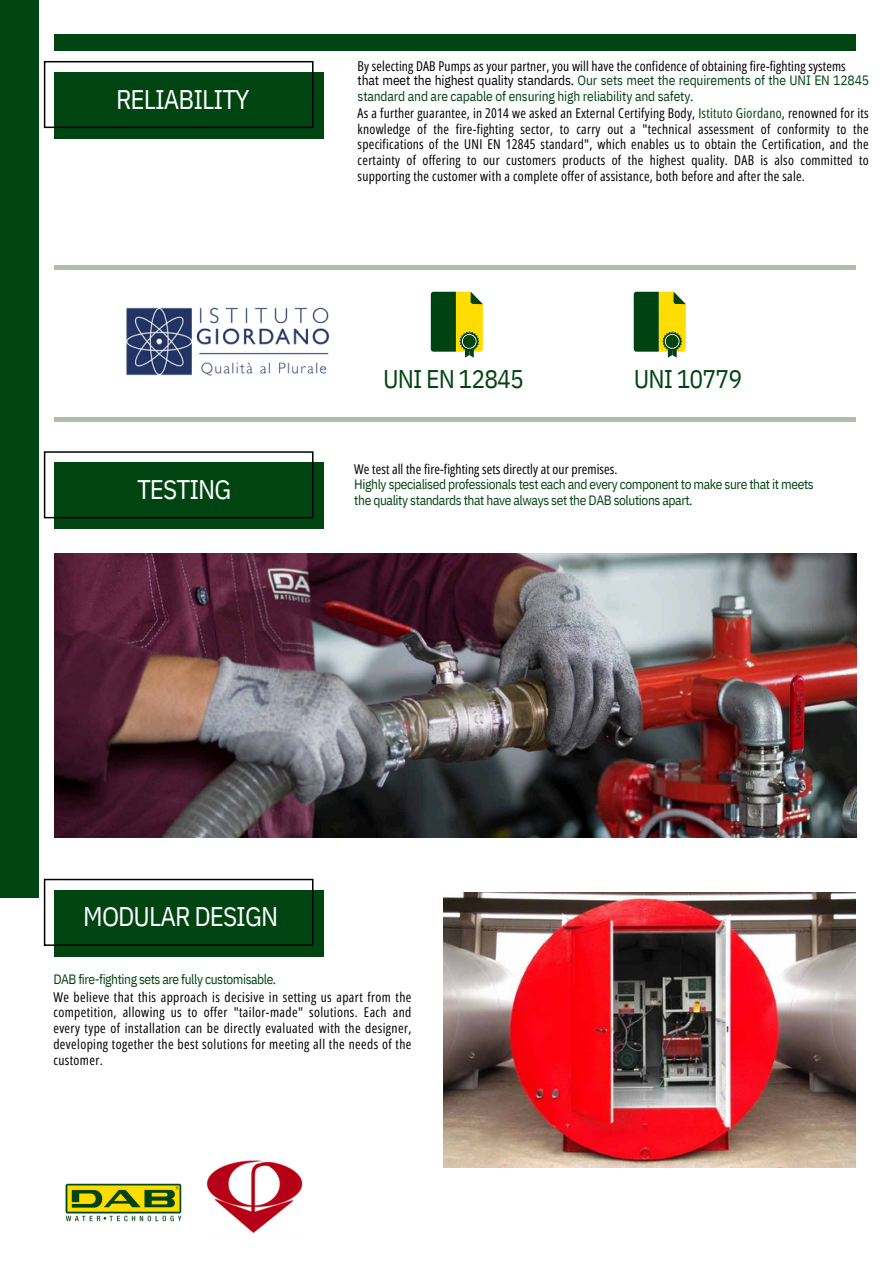
<style>
.page{position:relative;width:894px;height:1264px;background:#fff}
.page>*{position:absolute;margin:0;border:0;box-sizing:border-box;transform-origin:0 0}
.t1{font:26.85px "IBM Plex Sans Cond";letter-spacing:-.035em;color:#fff}
.t2{font:25.5px "IBM Plex Sans Cond";letter-spacing:-.035em;color:#041}
.t3{font:13.5px/15.8px "Open Sans Condensed";letter-spacing:.01em;color:#000;text-align:justify}
.t4{font:13.5px/15.8px "IBM Plex Sans Cond";letter-spacing:-.03em;color:#041}
.t5{font:13.5px/15.8px "IBM Plex Sans Cond";letter-spacing:-.01em;color:#041}
.s1{color:#000}
.s2{color:#041}
</style>
<div class="page">
<div style="left:54px;top:34px;width:801px;height:16px;background:#041"></div>
<div style="left:54px;top:463px;width:269px;height:65px;background:#041"></div>
<svg style="left:44px;top:451px;width:269px;height:67px"></svg>
<div style="left:54px;top:890px;width:269px;height:66px;background:#041"></div>
<svg style="left:44px;top:878px;width:269px;height:67px"></svg>
<img style="left:54px;top:553px;width:801px;height:284px">
<img style="left:443px;top:892px;width:412px;height:274px">
<svg style="left:430px;top:292px;width:53px;height:65px;background:#758e28"></svg>
<hr style="left:54px;top:265px;width:801px;height:4px;background:#aebfa5">
<div style="left:54px;top:417px;width:801px;height:5px;background:#aebfa5"></div>
<svg style="left:633px;top:292px;width:52px;height:65px;background:#738c27"></svg>
<img style="left:126px;top:307px;width:203px;height:69px">
<div style="left:54px;top:73px;width:269px;height:65px;background:#041"></div>
<svg style="left:44px;top:61px;width:269px;height:67px"></svg>
<div style="left:0;top:0;width:38px;height:898px;background:#041"></div>
<img style="left:65px;top:1183px;width:117px;height:39px">
<img style="left:206px;top:1160px;width:97px;height:73px">
<p class="t1" style="left:116px;top:81px;width:135px">RELIABILITY</p>
<p class="t1" style="left:137px;top:471px;width:96px">TESTING</p>
<p class="t3" style="left:357px;top:58px;width:489px">By selecting DAB Pumps as your partner, you will have the confidence of obtaining fire-fighting systems</p>
<h1 class="t5" style="left:357px;top:72px;width:513px"><span class="s1">that meet the highest quality standards.</span> Our sets meet the requirements of the UNI EN 12845 standard and are capable of ensuring high reliability and safety.</h1>
<p class="t3" style="left:357px;top:105px;width:512px">As a further guarantee, in 2014 we asked an External Certifying Body, <span class="s2">Istituto Giordano</span>, renowned for its knowledge of the fire-fighting sector, to carry out a "technical assessment of conformity to the specifications of the UNI EN 12845 standard", which enables us to obtain the Certification, and the certainty of offering to our customers products of the highest quality. DAB is also committed to supporting the customer with a complete offer of assistance, both before and after the sale.</p>
<p class="t2" style="left:383px;top:362px;width:142px">UNI EN 12845</p>
<p class="t2" style="left:633px;top:362px;width:110px">UNI 10779</p>
<p class="t3" style="left:354px;top:460px;width:264px">We test all the fire-fighting sets directly at our premises.</p>
<p class="t4" style="left:354px;top:476px;width:461px">Highly specialised professionals test each and every component to make sure that it meets the quality standards that have always set the DAB solutions apart.</p>
<h1 class="t1" style="left:83px;top:898px;width:196px">MODULAR DESIGN</h1>
<p class="t4" style="left:53px;top:970px;width:224px">DAB fire-fighting sets are fully customisable.</p>
<h1 class="t3" style="left:53px;top:988px;width:359px">We believe that this approach is decisive in setting us apart from the competition, allowing us to offer "tailor-made" solutions. Each and every type of installation can be directly evaluated with the designer, developing together the best solutions for meeting all the needs of the customer.</h1>
</div>
